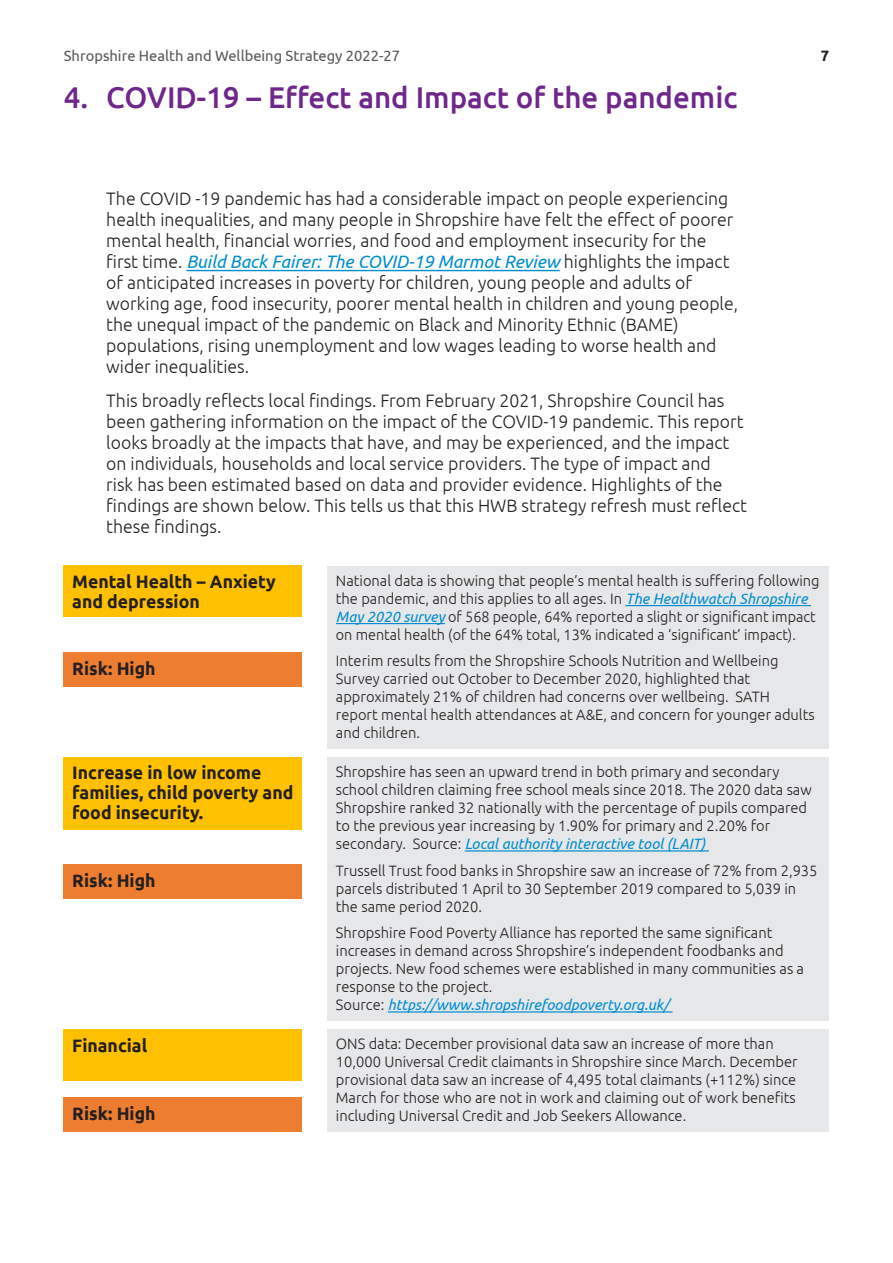
<style>
.page{position:relative;width:893px;height:1263px;background:#fff}
.page>*{position:absolute;margin:0;border:0;box-sizing:border-box;transform-origin:0 0}
.t1{font:500 30px "Ubuntu";color:#6e278a}
.t2{font:300 18px/21px "Ubuntu";color:#231f20}
.t3{font:700 18px/19.8px "Ubuntu";color:#231f20}
.t4{font:300 15px/18px "Ubuntu";color:#231f20}
.t5{font:15px "Ubuntu";color:#57585a}
.t6{font:700 15px "Ubuntu";color:#231f20}
.s1{font-weight:400;font-style:italic;color:#008dce}
</style>
<div class="page">
<hr style="left:186px;top:270px;width:374px;height:1px;background:#008dce">
<div style="left:64px;top:566px;width:238px;height:51px;background:#ffc000"></div>
<div style="left:64px;top:653px;width:238px;height:34px;background:#ed7d31"></div>
<div style="left:327px;top:566px;width:502px;height:182px;background:#e6e7e9"></div>
<hr style="left:625px;top:605px;width:186px;height:1px;background:#008dce">
<hr style="left:336px;top:623px;width:109px;height:1px;background:#008dce">
<div style="left:64px;top:757px;width:238px;height:72px;background:#ffc000"></div>
<div style="left:64px;top:864px;width:238px;height:34px;background:#ed7d31"></div>
<div style="left:327px;top:757px;width:502px;height:263px;background:#e6e7e9"></div>
<hr style="left:465px;top:850px;width:244px;height:1px;background:#008dce">
<hr style="left:388px;top:1011px;width:284px;height:1px;background:#008dce">
<div style="left:64px;top:1029px;width:238px;height:51px;background:#ffc000"></div>
<div style="left:64px;top:1097px;width:238px;height:34px;background:#ed7d31"></div>
<div style="left:327px;top:1029px;width:502px;height:102px;background:#e6e7e9"></div>
<p class="t5" style="left:64px;top:47px;width:338px">Shropshire Health and Wellbeing Strategy 2022-27</p>
<p class="t6" style="left:821px;top:47px;width:10px">7</p>
<p class="t1" style="left:64px;top:79px;width:675px">4. COVID-19 – Effect and Impact of the pandemic</p>
<p class="t2" style="left:106px;top:188px;width:633px">The COVID -19 pandemic has had a considerable impact on people experiencing health inequalities, and many people in Shropshire have felt the effect of poorer mental health, financial worries, and food and employment insecurity for the first time. <span class="s1">Build Back Fairer: The COVID-19 Marmot Review</span> highlights the impact of anticipated increases in poverty for children, young people and adults of working age, food insecurity, poorer mental health in children and young people, the unequal impact of the pandemic on Black and Minority Ethnic (BAME) populations, rising unemployment and low wages leading to worse health and wider inequalities.</p>
<p class="t2" style="left:106px;top:390px;width:642px">This broadly reflects local findings. From February 2021, Shropshire Council has been gathering information on the impact of the COVID-19 pandemic. This report looks broadly at the impacts that have, and may be experienced, and the impact on individuals, households and local service providers. The type of impact and<br>risk has been estimated based on data and provider evidence. Highlights of the findings are shown below. This tells us that this HWB strategy refresh must reflect these findings.</p>
<p class="t3" style="left:72px;top:571px;width:205px">Mental Health – Anxiety and depression</p>
<p class="t3" style="left:72px;top:659px;width:85px">Risk: High</p>
<p class="t3" style="left:72px;top:763px;width:223px">Increase in low income families, child poverty and food insecurity.</p>
<p class="t3" style="left:72px;top:870px;width:85px">Risk: High</p>
<p class="t3" style="left:72px;top:1035px;width:77px">Financial</p>
<p class="t3" style="left:72px;top:1103px;width:85px">Risk: High</p>
<p class="t4" style="left:336px;top:571px;width:485px">National data is showing that people’s mental health is suffering following the pandemic, and this applies to all ages. In <span class="s1">The Healthwatch Shropshire May 2020 survey</span> of 568 people, 64% reported a slight or significant impact on mental health (of the 64% total, 13% indicated a ‘significant’ impact).</p>
<p class="t4" style="left:336px;top:651px;width:480px">Interim results from the Shropshire Schools Nutrition and Wellbeing Survey carried out October to December 2020, highlighted that approximately 21% of children had concerns over wellbeing. SATH report mental health attendances at A&amp;E, and concern for younger adults and children.</p>
<p class="t4" style="left:336px;top:762px;width:477px">Shropshire has seen an upward trend in both primary and secondary school children claiming free school meals since 2018. The 2020 data saw Shropshire ranked 32 nationally with the percentage of pupils compared to the previous year increasing by 1.90% for primary and 2.20% for secondary. Source: <span class="s1">Local authority interactive tool (LAIT)</span></p>
<p class="t4" style="left:336px;top:861px;width:483px">Trussell Trust food banks in Shropshire saw an increase of 72% from 2,935 parcels distributed 1 April to 30 September 2019 compared to 5,039 in the same period 2020.</p>
<p class="t4" style="left:336px;top:923px;width:470px">Shropshire Food Poverty Alliance has reported the same significant increases in demand across Shropshire’s independent foodbanks and projects. New food schemes were established in many communities as a response to the project.<br>Source: <span class="s1">https://www.shropshirefoodpoverty.org.uk/</span></p>
<p class="t4" style="left:336px;top:1034px;width:463px">ONS data: December provisional data saw an increase of more than 10,000 Universal Credit claimants in Shropshire since March. December provisional data saw an increase of 4,495 total claimants (+112%) since March for those who are not in work and claiming out of work benefits including Universal Credit and Job Seekers Allowance.</p>
</div>
